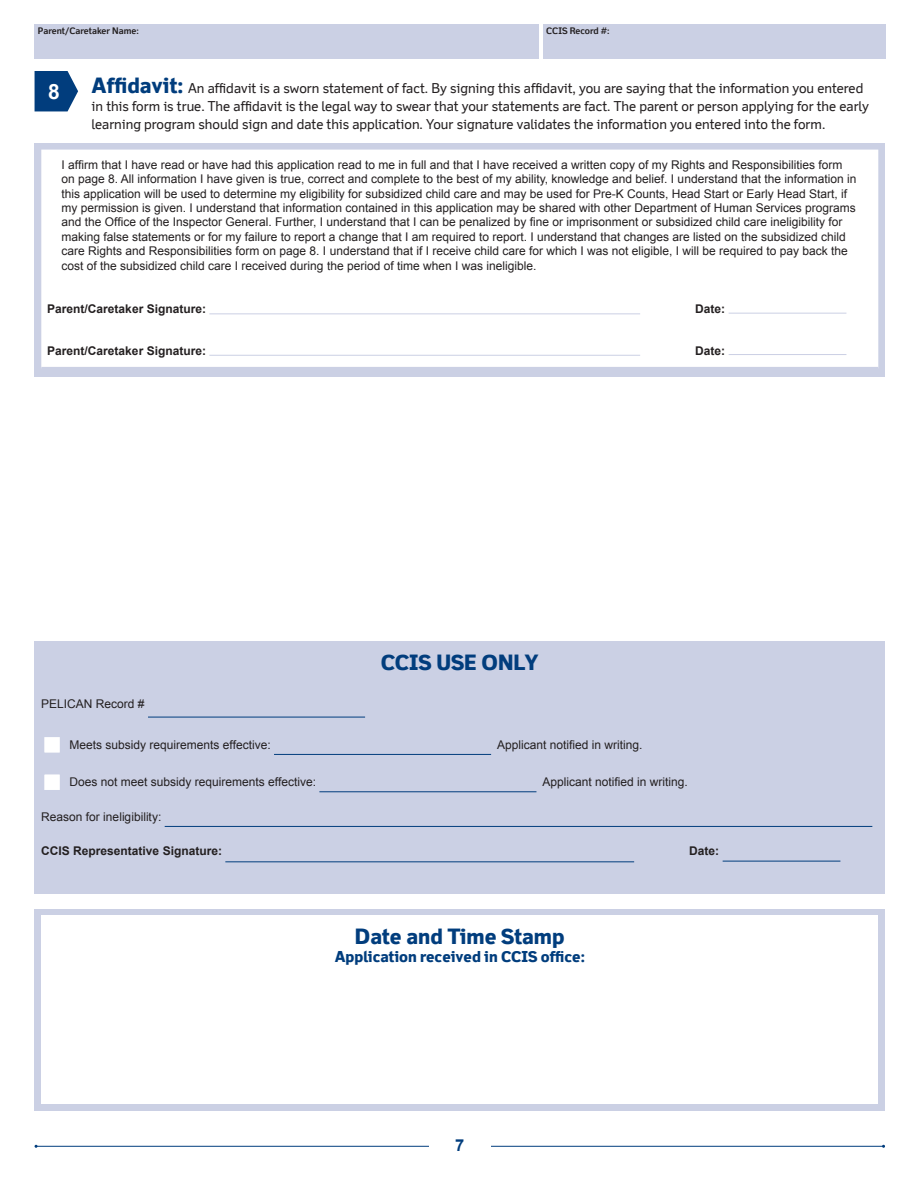
<style>
.page{position:relative;width:918px;height:1188px;background:#fff}
.page>*{position:absolute;margin:0;border:0;box-sizing:border-box;transform-origin:0 0}
.t1{font:800 21px "Felbridge";color:#013d7d}
.t2{font:700 21px "Arial";color:#fff}
.t3{font:700 16.5px "Arial";color:#013d7d}
.t4{font:800 15px "Felbridge";color:#013d7d}
.t5{font:13.5px/18px "Felbridge";color:#231f20}
.t6{font:12px/14.4px "Arial";color:#231f20}
.t7{font:700 12px "Arial";color:#231f20}
.t8{font:700 9px "Felbridge";color:#231f20}
.s1{font-weight:800;font-size:21px;color:#013d7d}
</style>
<div class="page">
<div style="left:35px;top:24px;width:504px;height:35px;background:#cbd0e4"></div>
<div style="left:543px;top:24px;width:342px;height:35px;background:#cbd0e4"></div>
<hr style="left:36px;top:1146px;width:848px;height:1px;background:#013d7d">
<div style="left:429px;top:1125px;width:62px;height:39px;background:#fff"></div>
<svg style="left:35px;top:71px;width:43px;height:40px;background:#1f548c"></svg>
<div style="left:35px;top:143px;width:850px;height:234px;background:#cbd0e4"></div>
<div style="left:41px;top:150px;width:837px;height:217px;background:#fff"></div>
<hr style="left:209px;top:313px;width:431px;height:1px;background:#cbd0e4">
<hr style="left:729px;top:313px;width:117px;height:1px;background:#cbd0e4">
<hr style="left:209px;top:355px;width:431px;height:1px;background:#cbd0e4">
<hr style="left:729px;top:354px;width:117px;height:1px;background:#cbd0e4">
<div style="left:35px;top:909px;width:850px;height:201px;background:#cbd0e4"></div>
<div style="left:41px;top:915px;width:837px;height:189px;background:#fff"></div>
<div style="left:35px;top:641px;width:850px;height:253px;background:#cbd0e4"></div>
<hr style="left:148px;top:717px;width:217px;height:1px;background:#013d7d">
<svg style="left:44px;top:737px;width:16px;height:16px"></svg>
<hr style="left:274px;top:754px;width:217px;height:1px;background:#013d7d">
<svg style="left:44px;top:774px;width:16px;height:16px"></svg>
<hr style="left:319px;top:791px;width:217px;height:1px;background:#013d7d">
<hr style="left:165px;top:826px;width:707px;height:1px;background:#013d7d">
<hr style="left:225px;top:861px;width:409px;height:1px;background:#013d7d">
<hr style="left:723px;top:861px;width:117px;height:1px;background:#013d7d">
<p class="t8" style="left:38px;top:25px;width:102px">Parent/Caretaker Name:</p>
<p class="t8" style="left:546px;top:25px;width:65px">CCIS Record #:</p>
<h1 class="t2" style="left:48px;top:77px;width:13px">8</h1>
<p class="t5" style="left:92px;top:79px;width:779px"><span class="s1">Affidavit:</span> An affidavit is a sworn statement of fact. By signing this affidavit, you are saying that the information you entered in this form is true. The affidavit is the legal way to swear that your statements are fact. The parent or person applying for the early learning program should sign and date this application. Your signature validates the information you entered into the form.</p>
<p class="t6" style="left:62px;top:158px;width:796px">I affirm that I have read or have had this application read to me in full and that I have received a written copy of my Rights and Responsibilities form on page 8. All information I have given is true, correct and complete to the best of my ability, knowledge and belief. I understand that the information in this application will be used to determine my eligibility for subsidized child care and may be used for Pre-K Counts, Head Start or Early Head Start, if my permission is given. I understand that information contained in this application may be shared with other Department of Human Services programs and the Office of the Inspector General. Further, I understand that I can be penalized by fine or imprisonment or subsidized child care ineligibility for making false statements or for my failure to report a change that I am required to report. I understand that changes are listed on the subsidized child care Rights and Responsibilities form on page 8. I understand that if I receive child care for which I was not eligible, I will be required to pay back the cost of the subsidized child care I received during the period of time when I was ineligible.</p>
<p class="t7" style="left:47px;top:301px;width:160px">Parent/Caretaker Signature:</p>
<p class="t7" style="left:695px;top:301px;width:31px">Date:</p>
<p class="t7" style="left:47px;top:343px;width:160px">Parent/Caretaker Signature:</p>
<p class="t7" style="left:695px;top:343px;width:31px">Date:</p>
<h1 class="t1" style="left:381px;top:650px;width:160px">CCIS USE ONLY</h1>
<p class="t6" style="left:41px;top:697px;width:105px">PELICAN Record #</p>
<p class="t6" style="left:69px;top:738px;width:203px">Meets subsidy requirements effective:</p>
<p class="t6" style="left:497px;top:738px;width:147px">Applicant notified in writing.</p>
<p class="t6" style="left:69px;top:775px;width:248px">Does not meet subsidy requirements effective:</p>
<p class="t6" style="left:542px;top:775px;width:147px">Applicant notified in writing.</p>
<p class="t6" style="left:41px;top:810px;width:122px">Reason for ineligibility:</p>
<p class="t7" style="left:41px;top:843px;width:182px">CCIS Representative Signature:</p>
<p class="t7" style="left:689px;top:843px;width:31px">Date:</p>
<h1 class="t1" style="left:355px;top:924px;width:211px">Date and Time Stamp</h1>
<p class="t4" style="left:335px;top:948px;width:252px">Application received in CCIS office:</p>
<h2 class="t3" style="left:455px;top:1134px;width:11px">7</h2>
</div>
